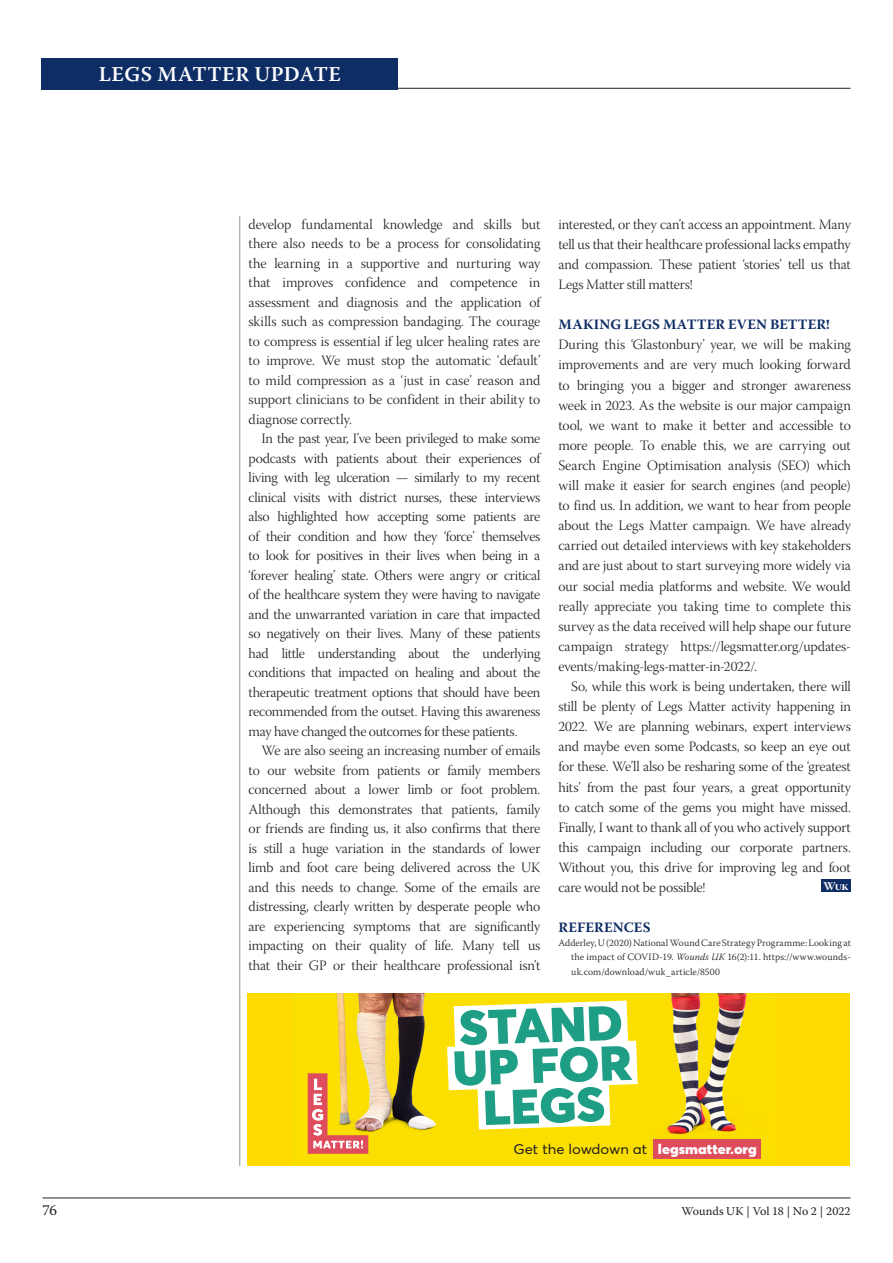
<style>
.page{position:relative;width:893px;height:1263px;background:#fff}
.page>*{position:absolute;margin:0;border:0;box-sizing:border-box;transform-origin:0 0}
.t1{font:900 48.15px/40.3px "Averta Std";color:#1d9e85;text-align:center;scale:1.06 1}
.t2{font:600 21px "Warnock Pro";letter-spacing:.02em;color:#fff}
.t3{font:15px "Warnock Pro";color:#231f20}
.Paragraph_indented{font:14.25px/19.5px "Warnock Pro Light Subh";letter-spacing:-.01em;color:#231f20;text-align:justify}
.Paragraph_non-indent{font:14.25px/20.1px "Warnock Pro Light Subh";letter-spacing:-.005em;color:#231f20;text-align:justify}
.A-head{font:700 14.25px "Warnock Pro";letter-spacing:.01em;color:#0f2d65}
.t4{font:13.95px "Averta Std";color:#231f20;scale:1.06 1}
.t5{font:12px "Warnock Pro";letter-spacing:-.005em;color:#231f20}
.t6{font:12px "Warnock Pro Bold Subh";color:#fff}
.References{font:300 9.75px/14.1px "Warnock Pro";letter-spacing:.01em;color:#231f20;text-align:justify}
.s1{font-style:italic}
.s2{font-weight:900;color:#fff}
</style>
<div class="page">
<hr style="left:43px;top:1197px;width:807px;height:1px;background:#231f20">
<hr style="left:43px;top:88px;width:807px;height:1px;background:#231f20">
<div style="left:42px;top:58px;width:356px;height:31px;background:#0f2d65"></div>
<div style="left:821px;top:879px;width:30px;height:13px;background:#0f2d65"></div>
<hr style="left:239px;top:216px;width:1px;height:950px;background:#939598">
<div style="left:247px;top:994px;width:603px;height:172px;background:#ffdb01"></div>
<img style="left:653px;top:994px;width:108px;height:165px">
<img style="left:307px;top:994px;width:93px;height:160px">
<svg style="left:400px;top:994px;width:285px;height:159px"></svg>
<div style="left:654px;top:1140px;width:107px;height:19px;background:#df4c5c"></div>
<svg style="left:308px;top:1073px;width:60px;height:81px"></svg>
<div style="left:293px;top:1161px;width:264px;height:5px;background:#fbdf00"></div>
<h2 class="t2" style="left:99px;top:62px;width:244px">LEGS MATTER UPDATE</h2>
<p class="Paragraph_non-indent" style="left:249px;top:216px;width:293px;line-height:19.5px">develop fundamental knowledge and skills but there also needs to be a process for consolidating the learning in a supportive and nurturing way that improves confidence and competence in assessment and diagnosis and the application of skills such as compression bandaging. The courage to compress is essential if leg ulcer healing rates are to improve. We must stop the automatic ‘default’ to mild compression as a ‘just in case’ reason and support clinicians to be confident in their ability to diagnose correctly.</p>
<p class="Paragraph_indented" style="left:249px;top:431px;width:293px;text-indent:13px">In the past year, I’ve been privileged to make some podcasts with patients about their experiences of living with leg ulceration — similarly to my recent clinical visits with district nurses, these interviews also highlighted how accepting some patients are of their condition and how they ‘force’ themselves to look for positives in their lives when being in a ‘forever healing’ state. Others were angry or critical of the healthcare system they were having to navigate and the unwarranted variation in care that impacted so negatively on their lives. Many of these patients had little understanding about the underlying conditions that impacted on healing and about the therapeutic treatment options that should have been recommended from the outset. Having this awareness may have changed the outcomes for these patients.</p>
<p class="Paragraph_indented" style="left:249px;top:743px;width:293px;text-indent:13px">We are also seeing an increasing number of emails to our website from patients or family members concerned about a lower limb or foot problem.<br>Although this demonstrates that patients, family or friends are finding us, it also confirms that there is still a huge variation in the standards of lower limb and foot care being delivered across the UK and this needs to change. Some of the emails are distressing, clearly written by desperate people who are experiencing symptoms that are significantly impacting on their quality of life. Many tell us that their GP or their healthcare professional isn’t</p>
<p class="Paragraph_indented" style="left:558px;top:216px;width:294px;line-height:20.1px">interested, or they can’t access an appointment. Many tell us that their healthcare professional lacks empathy and compassion. These patient ‘stories’ tell us that Legs Matter still matters!</p>
<p class="A-head" style="left:558px;top:316px;width:273px">MAKING LEGS MATTER EVEN BETTER!</p>
<p class="Paragraph_non-indent" style="left:558px;top:336px;width:294px">During this ‘Glastonbury’ year, we will be making improvements and are very much looking forward to bringing you a bigger and stronger awareness week in 2023. As the website is our major campaign tool, we want to make it better and accessible to more people. To enable this, we are carrying out Search Engine Optimisation analysis (SEO) which will make it easier for search engines (and people) to find us. In addition, we want to hear from people about the Legs Matter campaign. We have already carried out detailed interviews with key stakeholders and are just about to start surveying more widely via our social media platforms and website. We would really appreciate you taking time to complete this survey as the data received will help shape our future campaign strategy https://legsmatter.org/updates&shy;events/making-legs-matter-in-2022/.</p>
<p class="Paragraph_indented" style="left:558px;top:678px;width:294px;line-height:20.1px;text-indent:13px">So, while this work is being undertaken, there will still be plenty of Legs Matter activity happening in 2022. We are planning webinars, expert interviews and maybe even some Podcasts, so keep an eye out for these. We’ll also be resharing some of the ‘greatest hits’ from the past four years, a great opportunity to catch some of the gems you might have missed.<br>Finally, I want to thank all of you who actively support this campaign including our corporate partners.<br>Without you, this drive for improving leg and foot care would not be possible!</p>
<p class="t6" style="left:823px;top:879px;width:26px">Wuk</p>
<p class="A-head" style="left:558px;top:919px;width:93px">REFERENCES</p>
<p class="References" style="left:571px;top:936px;width:281px;text-indent:-13px">Adderley, U (2020) National Wound Care Strategy Programme: Looking at the impact of COVID-19. <span class="s1">Wounds UK</span> 16(2):11. https://www.wounds&shy;uk.com/download/wuk_article/8500</p>
<p class="t1" style="left:450px;top:1007px;width:171px;rotate:-2deg">STAND<br>UP FOR<br>LEGS</p>
<p class="t4" style="left:514px;top:1141px;width:231px">Get the lowdown at <span class="s2">legsmatter.org</span></p>
<p class="t3" style="left:43px;top:1201px;width:16px">76</p>
<p class="t5" style="left:681px;top:1204px;width:171px">Wounds UK | Vol 18 | No 2 | 2022</p>
</div>
